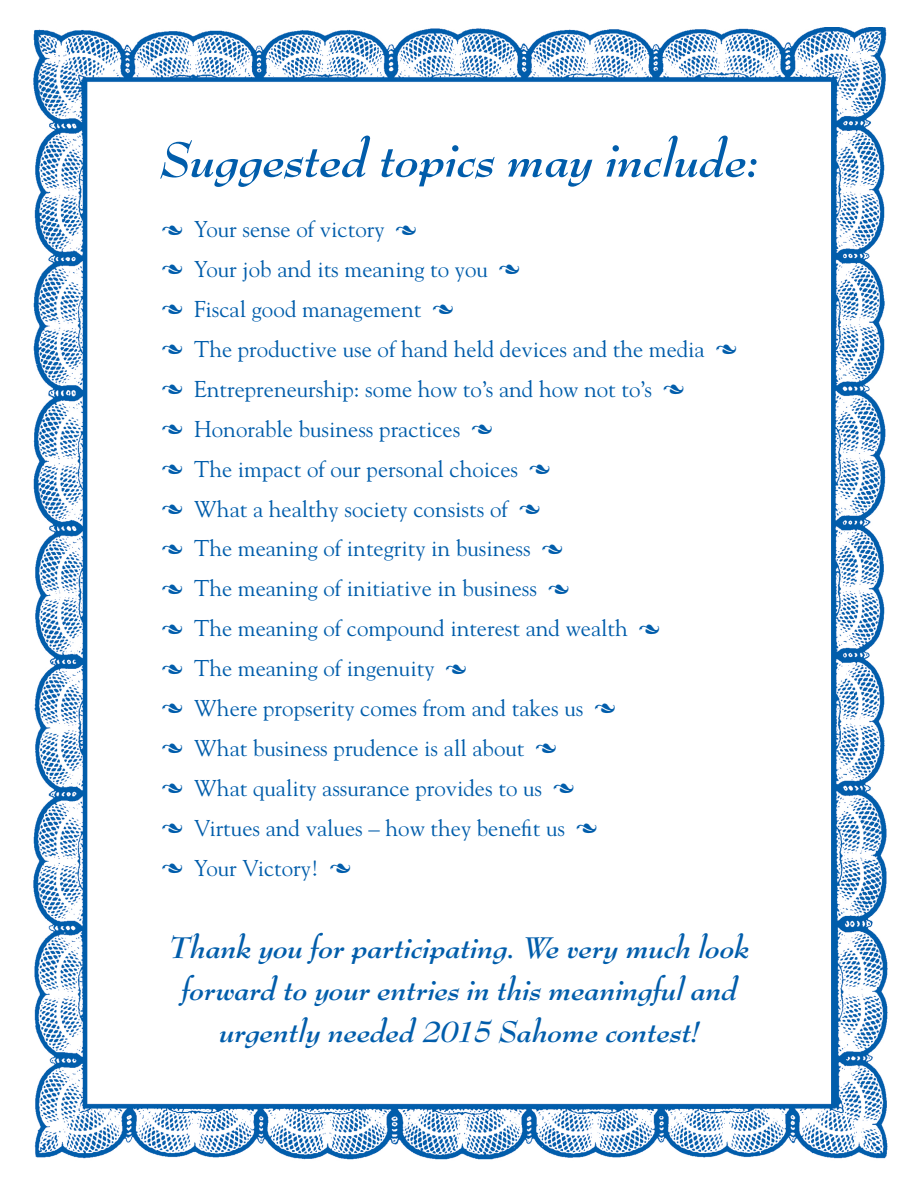
<style>
.page{position:relative;width:918px;height:1188px;background:#fff}
.page>*{position:absolute;margin:0;border:0;box-sizing:border-box;transform-origin:0 0}
.Sub_Noggin{font:italic 700 53.85px "Bernhard Modern";color:#015dab}
.Guts{font:italic 700 32.55px "Bernhard Modern";color:#015dab}
.Guts-2{font:22.8px "Goudy";color:#015dab}
.s1{font-family:"Vine Leaves Folio One DTC";font-size:29.4px}
</style>
<div class="page">
<img style="left:33px;top:27px;width:855px;height:1133px">
<p class="Sub_Noggin" style="left:160px;top:130px;width:600px">Suggested topics may include:</p>
<p class="Guts-2" style="left:162px;top:215px;width:256px"><span class="s1">C</span> Your sense of victory <span class="s1">C</span></p>
<p class="Guts-2" style="left:162px;top:255px;width:359px"><span class="s1">C</span> Your job and its meaning to you <span class="s1">C</span></p>
<p class="Guts-2" style="left:162px;top:295px;width:292px"><span class="s1">C</span> Fiscal good management <span class="s1">C</span></p>
<p class="Guts-2" style="left:162px;top:335px;width:576px"><span class="s1">C</span> The productive use of hand held devices and the media <span class="s1">C</span></p>
<p class="Guts-2" style="left:162px;top:375px;width:523px"><span class="s1">C</span> Entrepreneurship: some how to’s and how not to’s <span class="s1">C</span></p>
<p class="Guts-2" style="left:162px;top:415px;width:331px"><span class="s1">C</span> Honorable business practices <span class="s1">C</span></p>
<p class="Guts-2" style="left:162px;top:455px;width:389px"><span class="s1">C</span> The impact of our personal choices <span class="s1">C</span></p>
<p class="Guts-2" style="left:162px;top:494px;width:379px"><span class="s1">C</span> What a healthy society consists of <span class="s1">C</span></p>
<p class="Guts-2" style="left:162px;top:534px;width:402px"><span class="s1">C</span> The meaning of integrity in business <span class="s1">C</span></p>
<p class="Guts-2" style="left:162px;top:574px;width:408px"><span class="s1">C</span> The meaning of initiative in business <span class="s1">C</span></p>
<p class="Guts-2" style="left:162px;top:614px;width:499px"><span class="s1">C</span> The meaning of compound interest and wealth <span class="s1">C</span></p>
<p class="Guts-2" style="left:162px;top:654px;width:306px"><span class="s1">C</span> The meaning of ingenuity <span class="s1">C</span></p>
<p class="Guts-2" style="left:162px;top:694px;width:454px"><span class="s1">C</span> Where propserity comes from and takes us <span class="s1">C</span></p>
<p class="Guts-2" style="left:162px;top:734px;width:395px"><span class="s1">C</span> What business prudence is all about <span class="s1">C</span></p>
<p class="Guts-2" style="left:162px;top:774px;width:413px"><span class="s1">C</span> What quality assurance provides to us <span class="s1">C</span></p>
<p class="Guts-2" style="left:162px;top:814px;width:436px"><span class="s1">C</span> Virtues and values – how they benefit us <span class="s1">C</span></p>
<p class="Guts-2" style="left:162px;top:854px;width:190px"><span class="s1">C</span> Your Victory! <span class="s1">C</span></p>
<p class="Guts" style="left:169px;top:930px;width:582px">Thank you for participating. We very much look</p>
<p class="Guts" style="left:181px;top:972px;width:557px">forward to your entries in this meaningful and</p>
<p class="Guts" style="left:219px;top:1014px;width:481px">urgently needed 2015 Sahome contest!</p>
</div>
